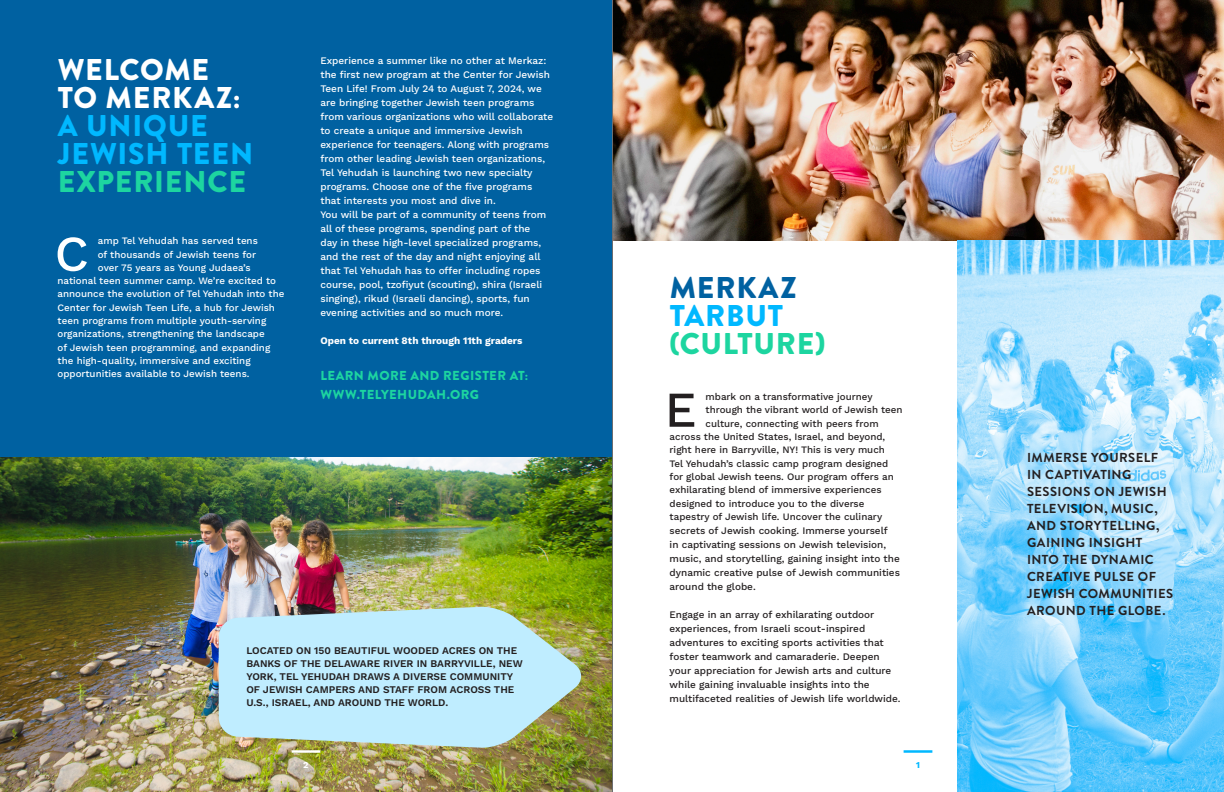
<style>
.page{position:relative;width:1224px;height:792px;background:#fff}
.page>*{position:absolute;margin:0;border:0;box-sizing:border-box;transform-origin:0 0}
.t1{font:500 50.1px "Work Sans";color:#fff}
.t2{font:500 50.1px "Work Sans";color:#231f20}
.t3{font:900 30px/28px "Brandon Grotesque";letter-spacing:.03em;color:#00b8ff}
.t4{font:900 30px/28px "Brandon Grotesque";letter-spacing:.025em;color:#1dd5a0}
.t5{font:700 13px/17px "Brandon Grotesque";letter-spacing:.035em;color:#231f20}
.t6{font:900 13px/19px "Brandon Grotesque";letter-spacing:.035em;color:#1dd5a0}
.t7{font:600 10.2px/13px "Work Sans";color:#231f20}
.t8{font:500 10px/14px "Work Sans";color:#fff}
.t9{font:500 10px/14px "Work Sans";color:#231f20}
.t10{font:700 10px "Work Sans";color:#fff}
.t11{font:500 9.8px "Work Sans";color:#fff}
.t12{font:500 9.8px "Work Sans";color:#231f20}
.t13{font:700 9px "Work Sans";color:#00b8ff}
.t14{font:700 9px "Work Sans";color:#fff}
.s1{color:#fff}
.s2{color:#1dd5a0}
.s3{color:#0061a1}
.s4{color:#00b8ff}
.s5{font-size:9.8px}
</style>
<div class="page">
<hr style="left:904px;top:750px;width:28px;height:3px;background:#00b8ff">
<div style="left:0;top:0;width:612px;height:734px;background:#0061a1"></div>
<img style="left:613px;top:0;width:611px;height:240px">
<img style="left:957px;top:240px;width:267px;height:552px">
<img style="left:0;top:458px;width:612px;height:334px">
<img style="left:219px;top:606px;width:364px;height:142px">
<hr style="left:292px;top:750px;width:28px;height:3px;background:#fff">
<hr style="left:612px;top:0;width:1px;height:792px;background:#6c6d70">
<p class="t3" style="left:58px;top:56px;width:197px"><span class="s1">WELCOME<br>TO MERKAZ:<br></span>A UNIQUE<br>JEWISH TEEN<br><span class="s2">EXPERIENCE</span></p>
<p class="t1" style="left:55px;top:216px;width:36px">C</p>
<p class="t11" style="left:98px;top:233px;width:162px">amp Tel Yehudah has served tens</p>
<p class="t11" style="left:98px;top:247px;width:160px">of thousands of Jewish teens for</p>
<p class="t11" style="left:98px;top:260px;width:154px">over 75 years as Young Judaea’s</p>
<p class="t11" style="left:58px;top:273px;width:220px">national teen summer camp. We’re excited to</p>
<p class="t11" style="left:58px;top:287px;width:228px">announce the evolution of Tel Yehudah into the</p>
<p class="t11" style="left:58px;top:300px;width:219px">Center for Jewish Teen Life, a hub for Jewish</p>
<p class="t11" style="left:58px;top:313px;width:210px">teen programs from multiple youth-serving</p>
<p class="t11" style="left:58px;top:327px;width:209px">organizations, strengthening the landscape</p>
<p class="t11" style="left:58px;top:340px;width:214px">of Jewish teen programming, and expanding</p>
<p class="t11" style="left:58px;top:353px;width:195px">the high-quality, immersive and exciting</p>
<p class="t11" style="left:58px;top:366px;width:193px">opportunities available to Jewish teens.</p>
<p class="t8" style="left:320px;top:53px;width:234px">Experience a summer like no other at Merkaz: the first new program at the Center for Jewish Teen Life! From July 24 to August 7, 2024, we are bringing together Jewish teen programs from various organizations who will collaborate to create a unique and immersive Jewish experience for teenagers. Along with programs from other leading Jewish teen organizations, Tel Yehudah is launching two new specialty programs. Choose one of the five programs that interests you most and dive in.</p>
<p class="t8" style="left:320px;top:207px;width:227px">You will be part of a community of teens from all of these programs, spending part of the day in these high-level specialized programs, and the rest of the day and night enjoying all that Tel Yehudah has to offer including ropes course, pool, tzofiyut (scouting), shira (Israeli singing), rikud (Israeli dancing), sports, fun evening activities and so much more.</p>
<p class="t10" style="left:320px;top:333px;width:203px">Open to current 8th through 11th graders</p>
<p class="t6" style="left:320px;top:366px;width:209px">LEARN MORE AND REGISTER AT:<br>WWW.TELYEHUDAH.ORG</p>
<p class="t7" style="left:246px;top:643px;width:278px">LOCATED ON 150 BEAUTIFUL WOODED ACRES ON THE BANKS OF THE DELAWARE RIVER IN BARRYVILLE, NEW YORK, TEL YEHUDAH DRAWS A DIVERSE COMMUNITY OF JEWISH CAMPERS AND STAFF FROM ACROSS THE U.S., ISRAEL, AND AROUND THE WORLD.</p>
<p class="t14" style="left:303px;top:758px;width:7px">2</p>
<p class="t4" style="left:670px;top:274px;width:157px"><span class="s3">MERKAZ<br></span><span class="s4">TARBUT </span>(CULTURE)</p>
<p class="t2" style="left:665px;top:372px;width:33px">E</p>
<p class="t12" style="left:706px;top:389px;width:168px">mbark on a transformative journey</p>
<p class="t12" style="left:706px;top:403px;width:199px">through the vibrant world of Jewish teen</p>
<p class="t12" style="left:706px;top:416px;width:175px">culture, connecting with peers from</p>
<p class="t12" style="left:670px;top:429px;width:217px">across the United States, Israel, and beyond,</p>
<p class="t12" style="left:670px;top:443px;width:217px">right here in Barryville, NY! This is very much</p>
<p class="t12" style="left:670px;top:456px;width:220px">Tel Yehudah’s classic camp program designed</p>
<p class="t12" style="left:670px;top:469px;width:226px">for global Jewish teens. Our program offers an</p>
<p class="t12" style="left:670px;top:482px;width:214px">exhilarating blend of immersive experiences</p>
<p class="t12" style="left:670px;top:496px;width:196px">designed to introduce you to the diverse</p>
<p class="t12" style="left:670px;top:509px;width:214px">tapestry of Jewish life. Uncover the culinary</p>
<p class="t9" style="left:670px;top:523px;width:232px"><span class="s5">s</span>ecrets of Jewish cooking. Immerse yourself<br>in captivating sessions on Jewish television, music, and storytelling, gaining insight into the dynamic creative pulse of Jewish communities around the globe.</p>
<p class="t9" style="left:670px;top:607px;width:233px">Engage in an array of exhilarating outdoor experiences, from Israeli scout-inspired adventures to exciting sports activities that foster teamwork and camaraderie. Deepen your appreciation for Jewish arts and culture while gaining invaluable insights into the multifaceted realities of Jewish life worldwide.</p>
<p class="t13" style="left:916px;top:758px;width:5px">1</p>
<p class="t5" style="left:1027px;top:449px;width:148px">IMMERSE YOURSELF<br>IN CAPTIVATING<br>SESSIONS ON JEWISH<br>TELEVISION, MUSIC,<br>AND STORYTELLING,<br>GAINING INSIGHT<br>INTO THE DYNAMIC<br>CREATIVE PULSE OF<br>JEWISH COMMUNITIES<br>AROUND THE GLOBE.</p>
</div>
